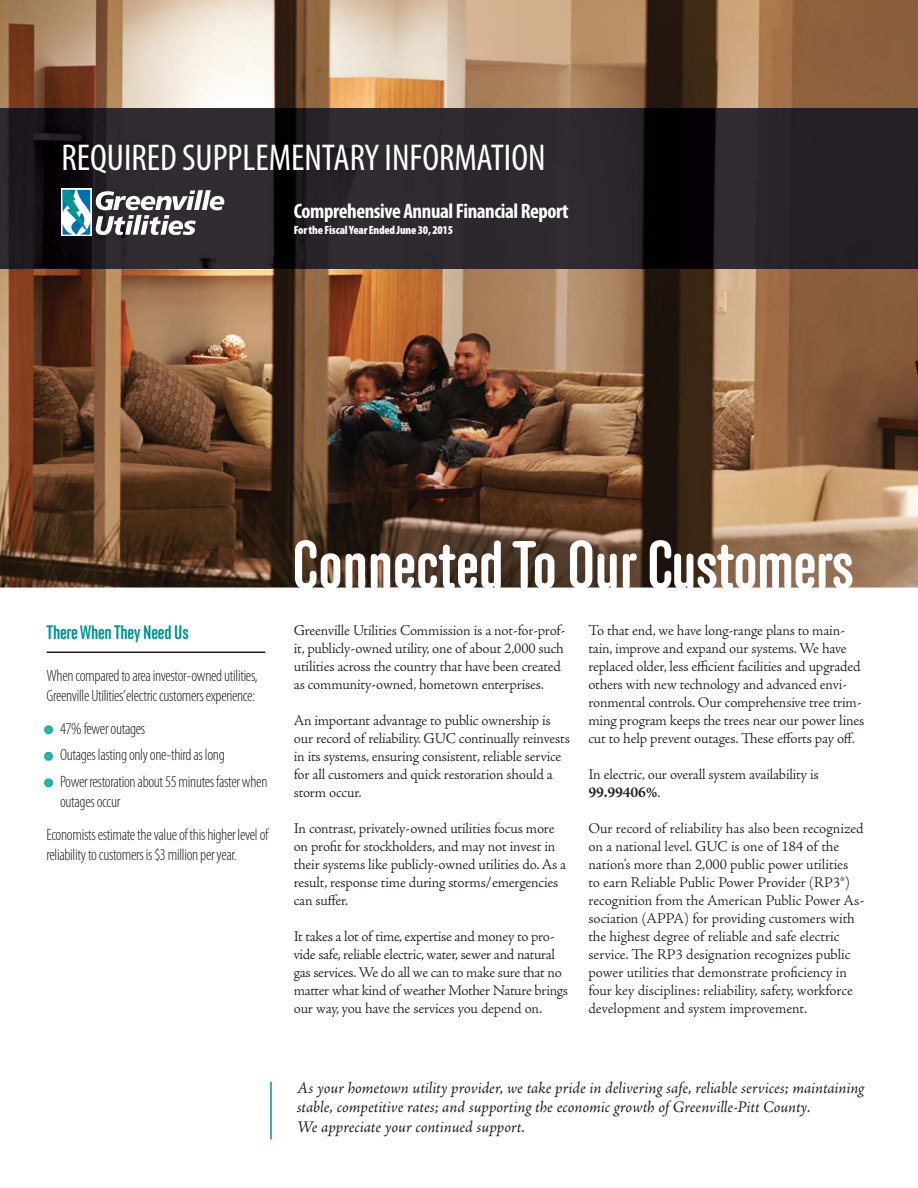
<style>
.page{position:relative;width:918px;height:1188px;background:#fff}
.page>*{position:absolute;margin:0;border:0;box-sizing:border-box;transform-origin:0 0}
.t1{font:500 67.5px "Anchor";color:#fff}
.t2{font:condensed 37.5px "Myriad Pro";color:#fff}
.t3{font:700 condensed 21px "Myriad Pro";letter-spacing:-.02em;color:#fff}
.t4{font:500 19.5px "Anchor";letter-spacing:-.01em;color:#00958e}
.t5{font:300 condensed 16.5px/19.8px "Myriad Pro";letter-spacing:-.02em;color:#231f20}
.t6{font:italic 16.5px/19.8px "Adobe Jenson Pro";letter-spacing:-.005em;color:#231f20}
.t7{font:300 15px/18px "Adobe Jenson Pro";letter-spacing:-.01em;color:#231f20}
.t8{font:900 condensed 12px "Myriad Pro";letter-spacing:-.02em;color:#fff}
.s1{color:#26aca9}
.s2{font-weight:700}
</style>
<div class="page">
<hr style="left:270px;top:1082px;width:2px;height:57px;background:#00958e">
<hr style="left:47px;top:652px;width:218px;height:1px;background:#231f20">
<img style="left:0;top:0;width:918px;height:588px">
<img style="left:0;top:108px;width:918px;height:160px">
<svg style="left:61px;top:189px;width:31px;height:47px"></svg>
<svg style="left:96px;top:190px;width:128px;height:45px"></svg>
<svg style="left:63px;top:190px;width:27px;height:45px"></svg>
<h2 class="t2" style="left:62px;top:143px;width:485px">REQUIRED SUPPLEMENTARY INFORMATION</h2>
<h3 class="t3" style="left:294px;top:203px;width:277px">Comprehensive Annual Financial Report</h3>
<p class="t8" style="left:294px;top:225px;width:161px">For the Fiscal Year Ended June 30, 2015</p>
<h3 class="t4" style="left:47px;top:625px;width:144px">There When They Need Us</h3>
<p class="t5" style="left:47px;top:667px;width:213px">When compared to area investor-owned utilities,<br>Greenville Utilities’electric customers experience:</p>
<p class="t5" style="left:47px;top:720px;width:100px"><span class="s1">•</span> 47% fewer outages</p>
<p class="t5" style="left:47px;top:747px;width:180px"><span class="s1">•</span> Outages lasting only one-third as long</p>
<p class="t5" style="left:60px;top:773px;width:209px;text-indent:-14px"><span class="s1">•</span> Power restoration about 55 minutes faster when outages occur</p>
<p class="t5" style="left:47px;top:826px;width:223px">Economists estimate the value of this higher level of reliability to customers is $3 million per year.</p>
<h1 class="t1" style="left:293px;top:540px;width:563px">Connected To Our Customers</h1>
<p class="t7" style="left:294px;top:622px;width:273px">Greenville Utilities Commission is a not-for-prof&shy;it, publicly-owned utility, one of about 2,000 such utilities across the country that have been created as community-owned, hometown enterprises.</p>
<p class="t7" style="left:294px;top:712px;width:278px">An important advantage to public ownership is our record of reliability. GUC continually reinvests in its systems, ensuring consistent, reliable service for all customers and quick restoration should a storm occur.</p>
<p class="t7" style="left:294px;top:820px;width:274px">In contrast, privately-owned utilities focus more on profit for stockholders, and may not invest in their systems like publicly-owned utilities do. As a result, response time during storms/emergencies can suffer.</p>
<p class="t7" style="left:294px;top:928px;width:276px">It takes a lot of time, expertise and money to pro&shy;vide safe, reliable electric, water, sewer and natural gas services. We do all we can to make sure that no matter what kind of weather Mother Nature brings our way, you have the services you depend on.</p>
<p class="t7" style="left:588px;top:622px;width:277px">To that end, we have long-range plans to main&shy;tain, improve and expand our systems. We have replaced older, less efficient facilities and upgraded others with new technology and advanced envi&shy;ronmental controls. Our comprehensive tree trim&shy;ming program keeps the trees near our power lines cut to help prevent outages. These efforts pay off.</p>
<p class="t7" style="left:588px;top:766px;width:232px">In electric, our overall system availability is<br><span class="s2">99.99406%</span>.</p>
<p class="t7" style="left:588px;top:820px;width:277px">Our record of reliability has also been recognized on a national level. GUC is one of 184 of the nation’s more than 2,000 public power utilities<br>to earn Reliable Public Power Provider (RP3®) recognition from the American Public Power As&shy;sociation (APPA) for providing customers with the highest degree of reliable and safe electric service. The RP3 designation recognizes public power utilities that demonstrate proficiency in four key disciplines: reliability, safety, workforce development and system improvement.</p>
<p class="t6" style="left:297px;top:1079px;width:569px">As your hometown utility provider, we take pride in delivering safe, reliable services; maintaining stable, competitive rates; and supporting the economic growth of Greenville-Pitt County.<br>We appreciate your continued support.</p>
</div>
